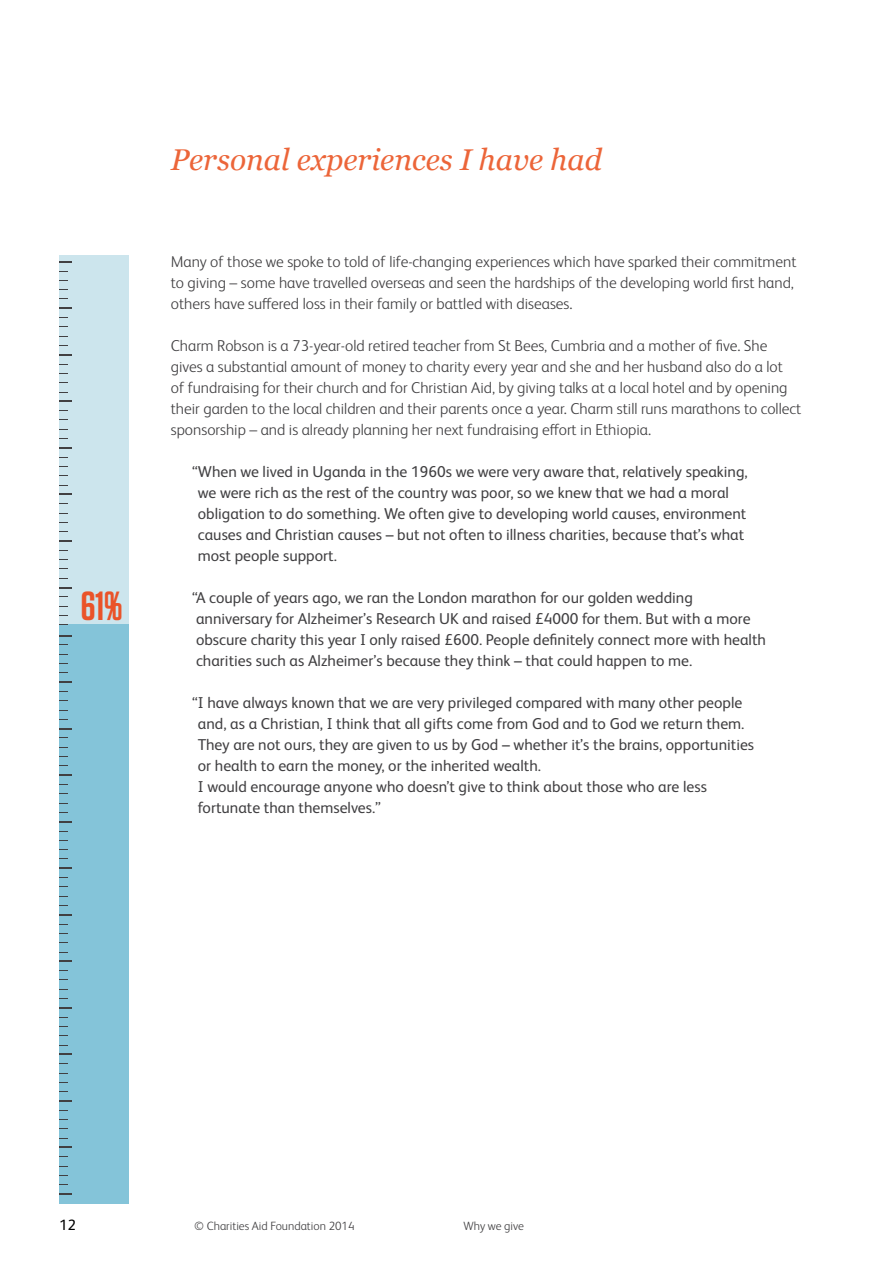
<style>
.page{position:relative;width:893px;height:1263px;background:#fff}
.page>*{position:absolute;margin:0;border:0;box-sizing:border-box;transform-origin:0 0}
.t1{font:600 40.5px "Tungsten";color:#ea5329}
.t2{font:italic 30px "Georgia";color:#ec6539}
.t3{font:15.75px/21px "FS Albert Pro";color:#414042}
.t4{font:300 15.75px/21px "FS Albert Pro";color:#414042}
.t5{font:15px "FS Albert Pro";color:#000}
.t6{font:300 12px "FS Albert Pro";color:#414042}
</style>
<div class="page">
<div style="left:60px;top:255px;width:69px;height:948px;background:#cce5ed"></div>
<div style="left:60px;top:624px;width:69px;height:579px;background:#84c4d9"></div>
<svg style="left:60px;top:635px;width:12px;height:1px"></svg>
<svg style="left:60px;top:681px;width:12px;height:2px"></svg>
<svg style="left:60px;top:728px;width:12px;height:1px"></svg>
<svg style="left:60px;top:774px;width:12px;height:2px"></svg>
<svg style="left:60px;top:821px;width:12px;height:2px"></svg>
<svg style="left:60px;top:867px;width:12px;height:2px"></svg>
<svg style="left:60px;top:914px;width:12px;height:2px"></svg>
<svg style="left:60px;top:960px;width:12px;height:2px"></svg>
<svg style="left:60px;top:1007px;width:12px;height:2px"></svg>
<svg style="left:60px;top:1053px;width:12px;height:2px"></svg>
<svg style="left:60px;top:1100px;width:12px;height:2px"></svg>
<svg style="left:60px;top:1146px;width:12px;height:2px"></svg>
<svg style="left:60px;top:1193px;width:12px;height:2px"></svg>
<svg style="left:60px;top:261px;width:12px;height:2px"></svg>
<svg style="left:60px;top:307px;width:12px;height:2px"></svg>
<svg style="left:60px;top:354px;width:12px;height:2px"></svg>
<svg style="left:60px;top:400px;width:12px;height:2px"></svg>
<svg style="left:60px;top:447px;width:12px;height:2px"></svg>
<svg style="left:60px;top:493px;width:12px;height:2px"></svg>
<svg style="left:60px;top:540px;width:12px;height:2px"></svg>
<svg style="left:60px;top:587px;width:12px;height:1px"></svg>
<h1 class="t1" style="left:81px;top:581px;width:43px">61%</h1>
<h2 class="t2" style="left:171px;top:138px;width:433px">Personal experiences I have had</h2>
<p class="t4" style="left:171px;top:250px;width:627px">Many of those we spoke to told of life-changing experiences which have sparked their commitment to giving – some have travelled overseas and seen the hardships of the developing world first hand, others have suffered loss in their family or battled with diseases.</p>
<p class="t4" style="left:171px;top:334px;width:632px">Charm Robson is a 73-year-old retired teacher from St Bees, Cumbria and a mother of five. She gives a substantial amount of money to charity every year and she and her husband also do a lot<br>of fundraising for their church and for Christian Aid, by giving talks at a local hotel and by opening their garden to the local children and their parents once a year. Charm still runs marathons to collect sponsorship – and is already planning her next fundraising effort in Ethiopia.</p>
<p class="t3" style="left:198px;top:460px;width:551px;text-indent:-6px">“When we lived in Uganda in the 1960s we were very aware that, relatively speaking, we were rich as the rest of the country was poor, so we knew that we had a moral obligation to do something. We often give to developing world causes, environment causes and Christian causes – but not often to illness charities, because that’s what most people support.</p>
<p class="t3" style="left:192px;top:586px;width:575px">“A couple of years ago, we ran the London marathon for our golden wedding anniversary for Alzheimer’s Research UK and raised £4000 for them. But with a more obscure charity this year I only raised £600. People definitely connect more with health charities such as Alzheimer’s because they think – that could happen to me.</p>
<p class="t3" style="left:198px;top:691px;width:558px;text-indent:-6px">“I have always known that we are very privileged compared with many other people and, as a Christian, I think that all gifts come from God and to God we return them.<br>They are not ours, they are given to us by God – whether it’s the brains, opportunities or health to earn the money, or the inherited wealth.<br>I would encourage anyone who doesn’t give to think about those who are less fortunate than themselves.”</p>
<p class="t5" style="left:60px;top:1214px;width:18px">12</p>
<p class="t6" style="left:194px;top:1217px;width:162px">© Charities Aid Foundation 2014</p>
<p class="t6" style="left:463px;top:1217px;width:62px">Why we give</p>
</div>
